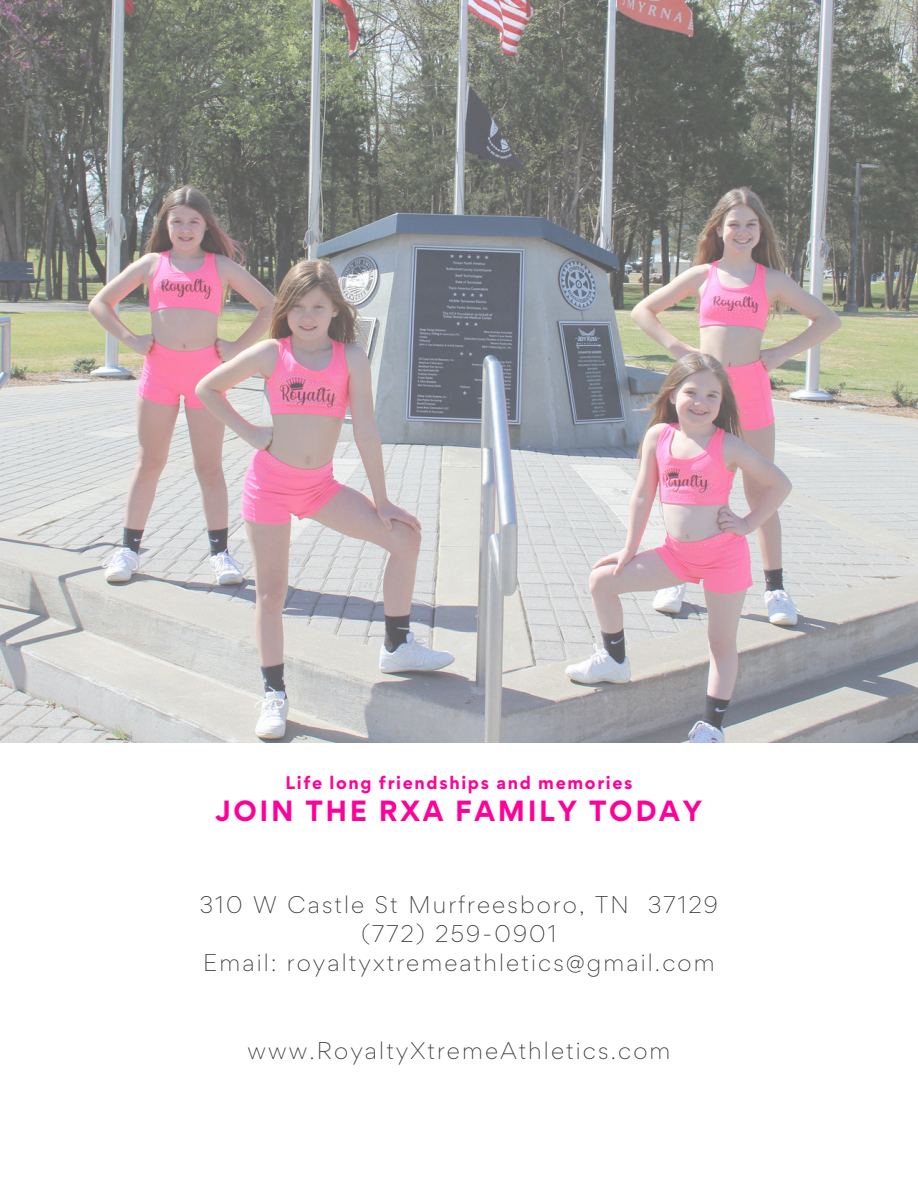
<style>
.page{position:relative;width:918px;height:1188px;background:#fff}
.page>*{position:absolute;margin:0;border:0;box-sizing:border-box;transform-origin:0 0}
.t1{font:700 26.1px "Gordita";letter-spacing:.1em;color:#ff019a}
.t2{font:300 21.6px/29.1px "Gordita";letter-spacing:.1em;color:#373636;text-align:center}
.t3{font:700 16.35px "Gordita";letter-spacing:.1em;color:#ff019a}
</style>
<div class="page">
<img style="left:0;top:0;width:918px;height:742px">
<p class="t3" style="left:285px;top:771px;width:349px">Life long friendships and memories</p>
<p class="t1" style="left:215px;top:794px;width:489px">JOIN THE RXA FAMILY TODAY</p>
<h1 class="t2" style="left:200px;top:890px;width:520px">310 W Castle St Murfreesboro, TN 37129 (772) 259-0901<br>Email: royaltyxtremeathletics@gmail.com</h1>
<h1 class="t2" style="left:248px;top:1035px;width:424px">www.RoyaltyXtremeAthletics.com</h1>
</div>
